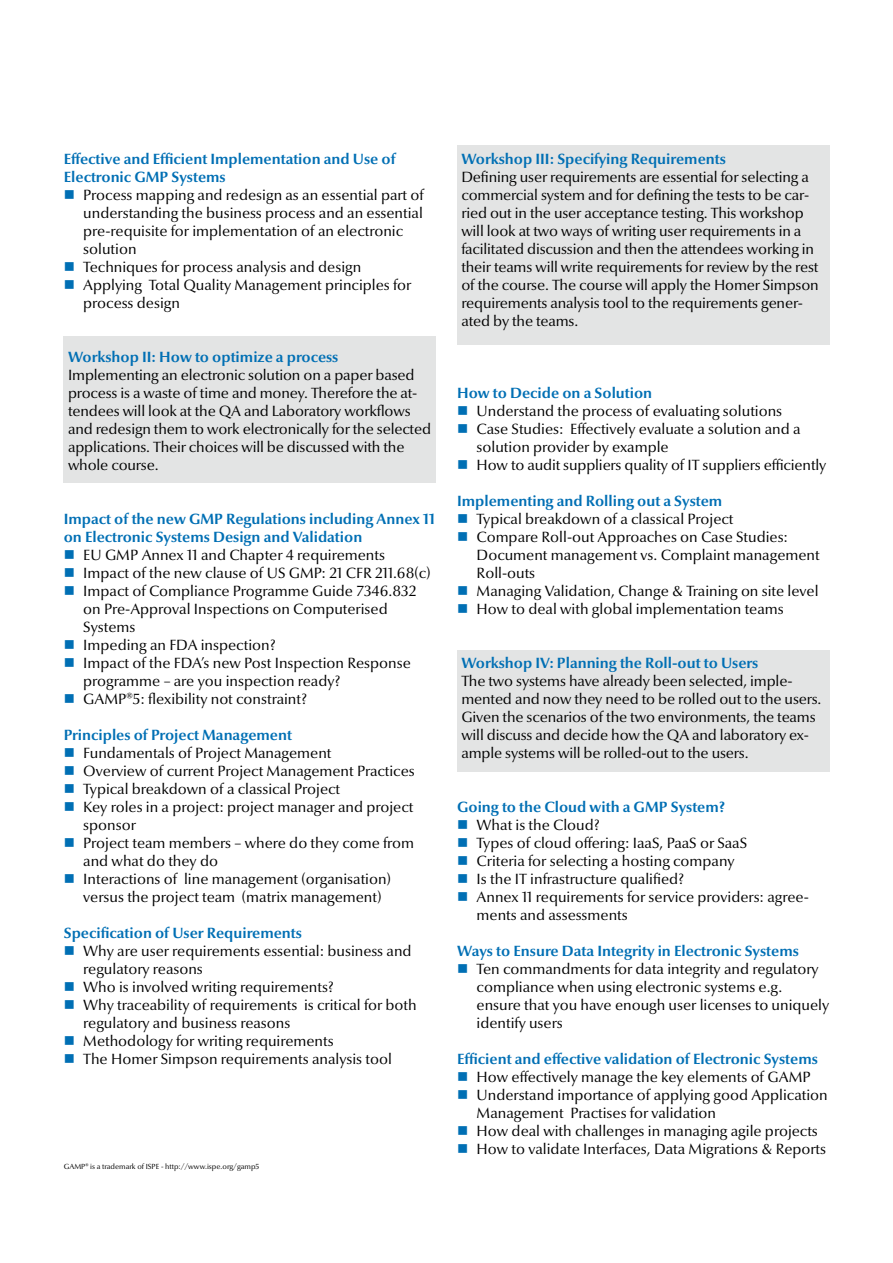
<style>
.page{position:relative;width:893px;height:1263px;background:#fff}
.page>*{position:absolute;margin:0;border:0;box-sizing:border-box;transform-origin:0 0}
.t1{font:15px/18px "Optima Nova LT";color:#000}
.t2{font:700 15px/18px "Optima Nova LT";color:#006fb4}
.t3{font:7.5px "Optima Nova LT";color:#000}
</style>
<div class="page">
<div style="left:64px;top:336px;width:372px;height:146px;background:#e3e4e4"></div>
<div style="left:457px;top:145px;width:372px;height:200px;background:#e3e4e4"></div>
<div style="left:457px;top:650px;width:372px;height:121px;background:#e3e4e4"></div>
<p class="t2" style="left:64px;top:150px;width:333px">Effective and Efficient Implementation and Use of<br>Electronic GMP Systems</p>
<p class="t1" style="left:83px;top:186px;width:342px">Process mapping and redesign as an essential part of understanding the business process and an essential pre-requisite for implementation of an electronic solution<br>Techniques for process analysis and design Applying Total Quality Management principles for process design</p>
<p class="t2" style="left:68px;top:348px;width:272px">Workshop II: How to optimize a process</p>
<p class="t1" style="left:68px;top:366px;width:365px">Implementing an electronic solution on a paper based process is a waste of time and money. Therefore the at&shy;tendees will look at the QA and Laboratory workflows and redesign them to work electronically for the selected applications. Their choices will be discussed with the whole course.</p>
<p class="t2" style="left:64px;top:510px;width:373px">Impact of the new GMP Regulations including Annex 11 on Electronic Systems Design and Validation</p>
<p class="t1" style="left:83px;top:546px;width:349px">EU GMP Annex 11 and Chapter 4 requirements Impact of the new clause of US GMP: 21 CFR 211.68(c)<br>Impact of Compliance Programme Guide 7346.832 on Pre-Approval Inspections on Computerised Systems<br>Impeding an FDA inspection?<br>Impact of the FDA’s new Post Inspection Response programme – are you inspection ready?<br>GAMP®5: flexibility not constraint?</p>
<p class="t2" style="left:64px;top:726px;width:230px">Principles of Project Management</p>
<p class="t1" style="left:83px;top:744px;width:333px">Fundamentals of Project Management<br>Overview of current Project Management Practices Typical breakdown of a classical Project<br>Key roles in a project: project manager and project sponsor<br>Project team members – where do they come from and what do they do<br>Interactions of line management (organisation) versus the project team (matrix management)</p>
<p class="t2" style="left:64px;top:924px;width:240px">Specification of User Requirements</p>
<p class="t1" style="left:83px;top:942px;width:335px">Why are user requirements essential: business and regulatory reasons<br>Who is involved writing requirements?<br>Why traceability of requirements is critical for both regulatory and business reasons<br>Methodology for writing requirements<br>The Homer Simpson requirements analysis tool</p>
<p class="t3" style="left:64px;top:1162px;width:197px">GAMP® is a trademark of ISPE - http://www.ispe.org/gamp5</p>
<p class="t2" style="left:461px;top:150px;width:266px">Workshop III: Specifying Requirements</p>
<p class="t1" style="left:461px;top:168px;width:359px">Defining user requirements are essential for selecting a commercial system and for defining the tests to be car&shy;ried out in the user acceptance testing. This workshop will look at two ways of writing user requirements in a facilitated discussion and then the attendees working in their teams will write requirements for review by the rest of the course. The course will apply the Homer Simpson requirements analysis tool to the requirements gener&shy;ated by the teams.</p>
<p class="t2" style="left:457px;top:384px;width:197px">How to Decide on a Solution</p>
<p class="t1" style="left:477px;top:402px;width:351px">Understand the process of evaluating solutions<br>Case Studies: Effectively evaluate a solution and a solution provider by example<br>How to audit suppliers quality of IT suppliers efficiently</p>
<p class="t2" style="left:457px;top:492px;width:267px">Implementing and Rolling out a System</p>
<p class="t1" style="left:477px;top:510px;width:345px">Typical breakdown of a classical Project<br>Compare Roll-out Approaches on Case Studies:<br>Document management vs. Complaint management Roll-outs<br>Managing Validation, Change &amp; Training on site level How to deal with global implementation teams</p>
<p class="t2" style="left:461px;top:654px;width:298px">Workshop IV: Planning the Roll-out to Users</p>
<p class="t1" style="left:461px;top:672px;width:362px">The two systems have already been selected, imple&shy;mented and now they need to be rolled out to the users.<br>Given the scenarios of the two environments, the teams will discuss and decide how the QA and laboratory ex&shy;ample systems will be rolled-out to the users.</p>
<p class="t2" style="left:457px;top:798px;width:269px">Going to the Cloud with a GMP System?</p>
<p class="t1" style="left:477px;top:816px;width:334px">What is the Cloud?<br>Types of cloud offering: IaaS, PaaS or SaaS<br>Criteria for selecting a hosting company<br>Is the IT infrastructure qualified?<br>Annex 11 requirements for service providers: agree&shy;ments and assessments</p>
<p class="t2" style="left:457px;top:942px;width:343px">Ways to Ensure Data Integrity in Electronic Systems</p>
<p class="t1" style="left:477px;top:960px;width:354px">Ten commandments for data integrity and regulatory compliance when using electronic systems e.g. ensure that you have enough user licenses to uniquely identify users</p>
<p class="t2" style="left:457px;top:1050px;width:362px">Efficient and effective validation of Electronic Systems</p>
<p class="t1" style="left:477px;top:1068px;width:353px">How effectively manage the key elements of GAMP Understand importance of applying good Application Management Practises for validation<br>How deal with challenges in managing agile projects How to validate Interfaces, Data Migrations &amp; Reports</p>
</div>
